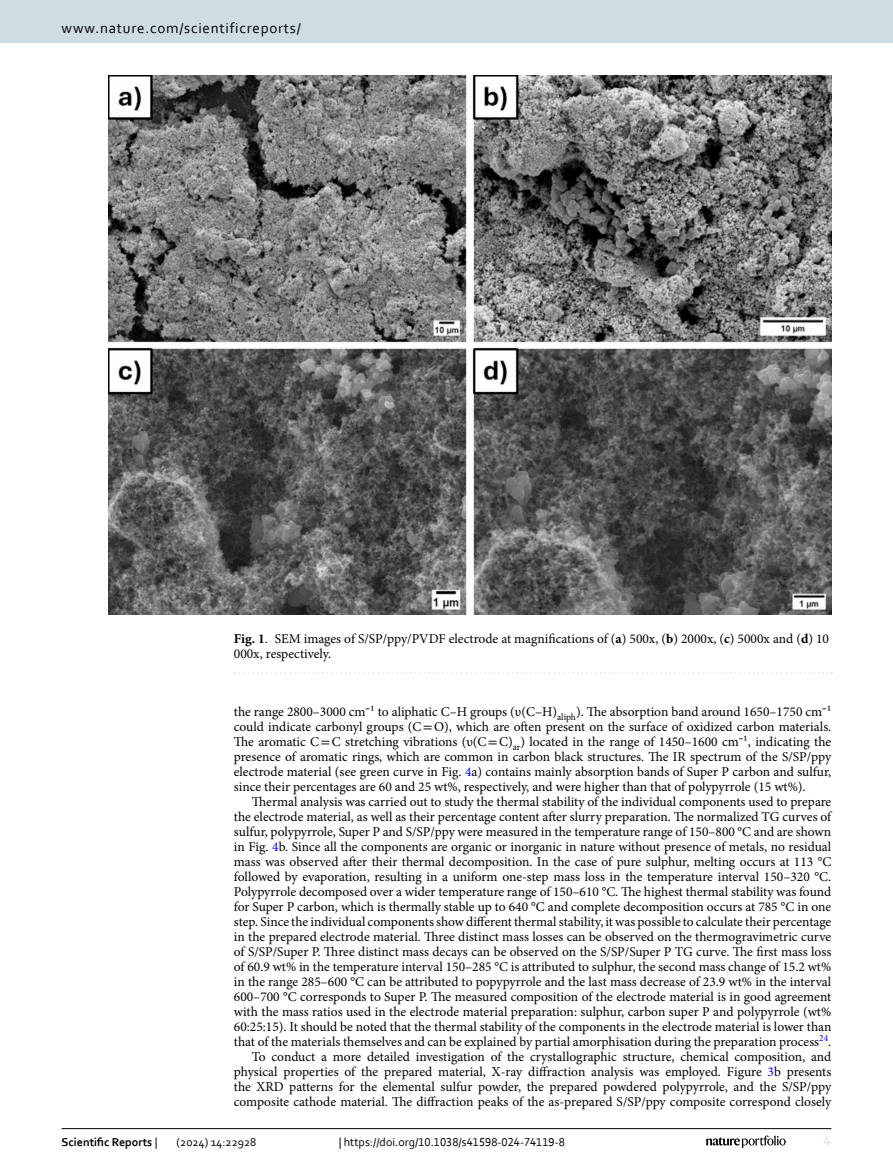
<style>
.page{position:relative;width:893px;height:1174px;background:#fff}
.page>*{position:absolute;margin:0;border:0;box-sizing:border-box;transform-origin:0 0}
.t1{font:15px "Corbel";letter-spacing:.05em;color:#000}
.t2{font:15px "Corbel";color:#d9e4eb}
.Body_Text_Indent{font:13.5px/15px "Minion Pro";letter-spacing:-.005em;color:#000;text-align:justify}
.Figure_Caption{font:13.5px/15px "Minion Pro";color:#000}
.t3{font:12px "Corbel";color:#000}
.t4{font:700 12px "Corbel";color:#000}
.s1{font-weight:700}
.s2{font-family:"Arial Unicode MS"}
.s3{font-family:"STIX"}
.s4{color:#00f}
.s5{font-weight:400}
</style>
<div class="page">
<img style="left:108px;top:76px;width:723px;height:539px">
<svg style="left:235px;top:672px;width:597px;height:1px"></svg>
<hr style="left:62px;top:1128px;width:769px;height:1px;background:#000">
<svg style="left:706px;top:1135px;width:80px;height:12px"></svg>
<div style="left:0;top:0;width:893px;height:43px;background:#cedde4"></div>
<p class="t1" style="left:62px;top:18px;width:241px">www.nature.com/scientificreports/</p>
<p class="Figure_Caption" style="left:234px;top:631px;width:597px"><span class="s1">Fig. 1</span>. SEM images of S/SP/ppy/PVDF electrode at magnifications of (<span class="s1">a</span>) 500x, (<span class="s1">b</span>) 2000x, (<span class="s1">c</span>) 5000x and (<span class="s1">d</span>) 10<br>000x, respectively.</p>
<p class="Body_Text_Indent" style="left:234px;top:704px;width:599px">the range 2800–3000 cm<span class="s2">⁻</span>¹ to aliphatic C–H groups (υ(C–H)<sub>aliph</sub>). The absorption band around 1650–1750 cm<span class="s2">⁻</span>¹ could indicate carbonyl groups (C<span class="s3">=</span>O), which are often present on the surface of oxidized carbon materials.<br>The aromatic C<span class="s3">=</span>C stretching vibrations (υ(C<span class="s3">=</span>C)<sub>ar</sub>) located in the range of 1450–1600 cm<span class="s2">⁻</span>¹, indicating the presence of aromatic rings, which are common in carbon black structures. The IR spectrum of the S/SP/ppy electrode material (see green curve in Fig. <span class="s4">4</span>a) contains mainly absorption bands of Super P carbon and sulfur, since their percentages are 60 and 25 wt%, respectively, and were higher than that of polypyrrole (15 wt%).</p>
<p class="Body_Text_Indent" style="left:234px;top:794px;width:599px;text-indent:18px">Thermal analysis was carried out to study the thermal stability of the individual components used to prepare the electrode material, as well as their percentage content after slurry preparation. The normalized TG curves of sulfur, polypyrrole, Super P and S/SP/ppy were measured in the temperature range of 150–800 °C and are shown in Fig. <span class="s4">4</span>b. Since all the components are organic or inorganic in nature without presence of metals, no residual mass was observed after their thermal decomposition. In the case of pure sulphur, melting occurs at 113 °C followed by evaporation, resulting in a uniform one-step mass loss in the temperature interval 150–320 °C.<br>Polypyrrole decomposed over a wider temperature range of 150–610 °C. The highest thermal stability was found for Super P carbon, which is thermally stable up to 640 °C and complete decomposition occurs at 785 °C in one step. Since the individual components show different thermal stability, it was possible to calculate their percentage in the prepared electrode material. Three distinct mass losses can be observed on the thermogravimetric curve of S/SP/Super P. Three distinct mass decays can be observed on the S/SP/Super P TG curve. The first mass loss of 60.9 wt% in the temperature interval 150–285 °C is attributed to sulphur, the second mass change of 15.2 wt% in the range 285–600 °C can be attributed to popypyrrole and the last mass decrease of 23.9 wt% in the interval 600–700 °C corresponds to Super P. The measured composition of the electrode material is in good agreement with the mass ratios used in the electrode material preparation: sulphur, carbon super P and polypyrrole (wt% 60:25:15). It should be noted that the thermal stability of the components in the electrode material is lower than that of the materials themselves and can be explained by partial amorphisation during the preparation process<sup>24</sup>.</p>
<p class="Body_Text_Indent" style="left:234px;top:1049px;width:599px;text-indent:18px">To conduct a more detailed investigation of the crystallographic structure, chemical composition, and physical properties of the prepared material, X-ray diffraction analysis was employed. Figure <span class="s4">3</span>b presents the XRD patterns for the elemental sulfur powder, the prepared powdered polypyrrole, and the S/SP/ppy composite cathode material. The diffraction peaks of the as-prepared S/SP/ppy composite correspond closely</p>
<p class="t4" style="left:62px;top:1134px;width:97px">Scientific Reports <span class="s5">|</span></p>
<p class="t3" style="left:177px;top:1134px;width:81px">(2024) 14:22928</p>
<p class="t3" style="left:339px;top:1134px;width:228px">| https://doi.org/10.1038/s41598-024-74119-8</p>
<p class="t2" style="left:824px;top:1132px;width:9px">4</p>
</div>
